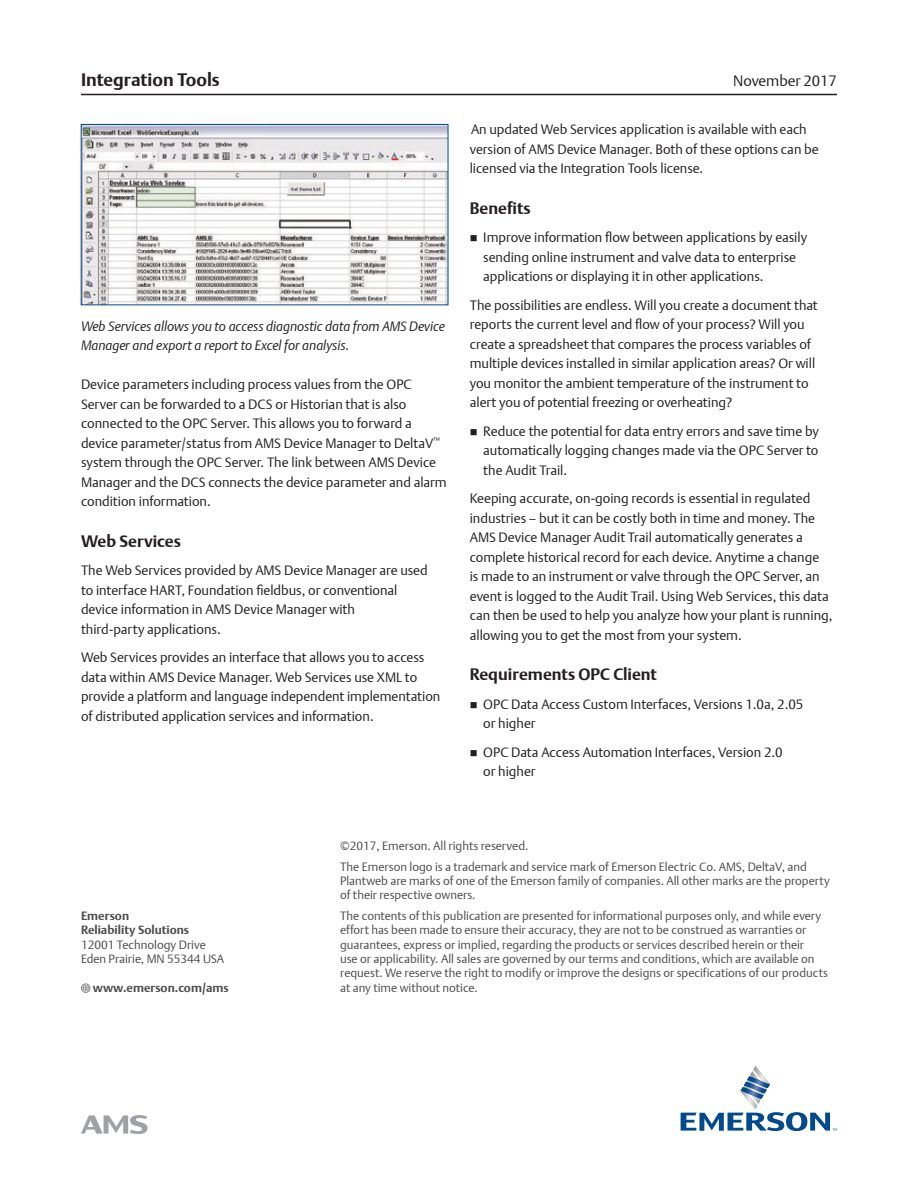
<style>
.page{position:relative;width:918px;height:1188px;background:#fff}
.page>*{position:absolute;margin:0;border:0;box-sizing:border-box;transform-origin:0 0}
.t1{font:700 18px "DTL Argo T";color:#231f20}
.Subhead_2{font:700 16.5px "DTL Argo T";color:#231f20}
.t2{font:15px "DTL Argo T Light";color:#231f20}
.Body_Text{font:13.5px/19.5px "DTL Argo T Light";color:#231f20}
.Image_Caption{font:italic 13.5px/19.5px "DTL Argo T Light";letter-spacing:-.005em;color:#231f20}
.t3{font:12px/14.4px "DTL Argo T Light";color:#4b4c4d}
.t4{font:700 12px "DTL Argo T";color:#4b4c4d}
</style>
<div class="page">
<hr style="left:81px;top:94px;width:756px;height:1px;background:#231f20">
<svg style="left:81px;top:983px;width:10px;height:10px"></svg>
<svg style="left:82px;top:984px;width:8px;height:8px"></svg>
<svg style="left:81px;top:1115px;width:67px;height:19px"></svg>
<svg style="left:681px;top:1066px;width:156px;height:65px"></svg>
<img style="left:83px;top:126px;width:363px;height:177px">
<div style="left:81px;top:124px;width:367px;height:181px;border:1px solid #004a8d"></div>
<h1 class="t1" style="left:81px;top:69px;width:140px">Integration Tools</h1>
<p class="t2" style="left:733px;top:72px;width:105px">November 2017</p>
<p class="Image_Caption" style="left:81px;top:316px;width:365px">Web Services allows you to access diagnostic data from AMS Device<br>Manager and export a report to Excel for analysis.</p>
<p class="Body_Text" style="left:81px;top:375px;width:367px">Device parameters including process values from the OPC Server can be forwarded to a DCS or Historian that is also connected to the OPC Server. This allows you to forward a device parameter/status from AMS Device Manager to DeltaV<sup>™ </sup>system through the OPC Server. The link between AMS Device Manager and the DCS connects the device parameter and alarm condition information.</p>
<p class="Subhead_2" style="left:81px;top:531px;width:102px">Web Services</p>
<p class="Body_Text" style="left:81px;top:561px;width:348px">The Web Services provided by AMS Device Manager are used to interface HART, Foundation fieldbus, or conventional device information in AMS Device Manager with<br>third-party applications.</p>
<p class="Body_Text" style="left:81px;top:648px;width:361px">Web Services provides an interface that allows you to access data within AMS Device Manager. Web Services use XML to provide a platform and language independent implementation of distributed application services and information.</p>
<p class="Body_Text" style="left:470px;top:120px;width:351px">An updated Web Services application is available with each version of AMS Device Manager. Both of these options can be licensed via the Integration Tools license.</p>
<p class="Subhead_2" style="left:470px;top:198px;width:62px">Benefits</p>
<p class="Body_Text" style="left:483px;top:228px;width:325px">Improve information flow between applications by easily sending online instrument and valve data to enterprise applications or displaying it in other applications.</p>
<p class="Body_Text" style="left:470px;top:295px;width:350px">The possibilities are endless. Will you create a document that reports the current level and flow of your process? Will you create a spreadsheet that compares the process variables of multiple devices installed in similar application areas? Or will you monitor the ambient temperature of the instrument to alert you of potential freezing or overheating?</p>
<p class="Body_Text" style="left:483px;top:421px;width:337px;text-align:justify">Reduce the potential for data entry errors and save time by automatically logging changes made via the OPC Server to the Audit Trail.</p>
<p class="Body_Text" style="left:470px;top:489px;width:364px">Keeping accurate, on-going records is essential in regulated industries – but it can be costly both in time and money. The AMS Device Manager Audit Trail automatically generates a complete historical record for each device. Anytime a change<br>is made to an instrument or valve through the OPC Server, an event is logged to the Audit Trail. Using Web Services, this data can then be used to help you analyze how your plant is running, allowing you to get the most from your system.</p>
<p class="Subhead_2" style="left:470px;top:665px;width:189px">Requirements OPC Client</p>
<p class="Body_Text" style="left:483px;top:694px;width:322px">OPC Data Access Custom Interfaces, Versions 1.0a, 2.05 or higher</p>
<p class="Body_Text" style="left:483px;top:742px;width:301px">OPC Data Access Automation Interfaces, Version 2.0 or higher</p>
<p class="t4" style="left:81px;top:908px;width:50px">Emerson</p>
<p class="t4" style="left:81px;top:923px;width:110px">Reliability Solutions</p>
<p class="t3" style="left:81px;top:937px;width:126px">12001 Technology Drive</p>
<p class="t3" style="left:81px;top:952px;width:145px">Eden Prairie, MN 55344 USA</p>
<p class="t4" style="left:93px;top:980px;width:137px">www.emerson.com/ams</p>
<p class="t3" style="left:340px;top:839px;width:190px">©2017, Emerson. All rights reserved.</p>
<p class="t3" style="left:340px;top:859px;width:491px">The Emerson logo is a trademark and service mark of Emerson Electric Co. AMS, DeltaV, and<br>Plantweb are marks of one of the Emerson family of companies. All other marks are the property of their respective owners.</p>
<p class="t3" style="left:340px;top:908px;width:489px">The contents of this publication are presented for informational purposes only, and while every effort has been made to ensure their accuracy, they are not to be construed as warranties or guarantees, express or implied, regarding the products or services described herein or their<br>use or applicability. All sales are governed by our terms and conditions, which are available on request. We reserve the right to modify or improve the designs or specifications of our products at any time without notice.</p>
</div>
